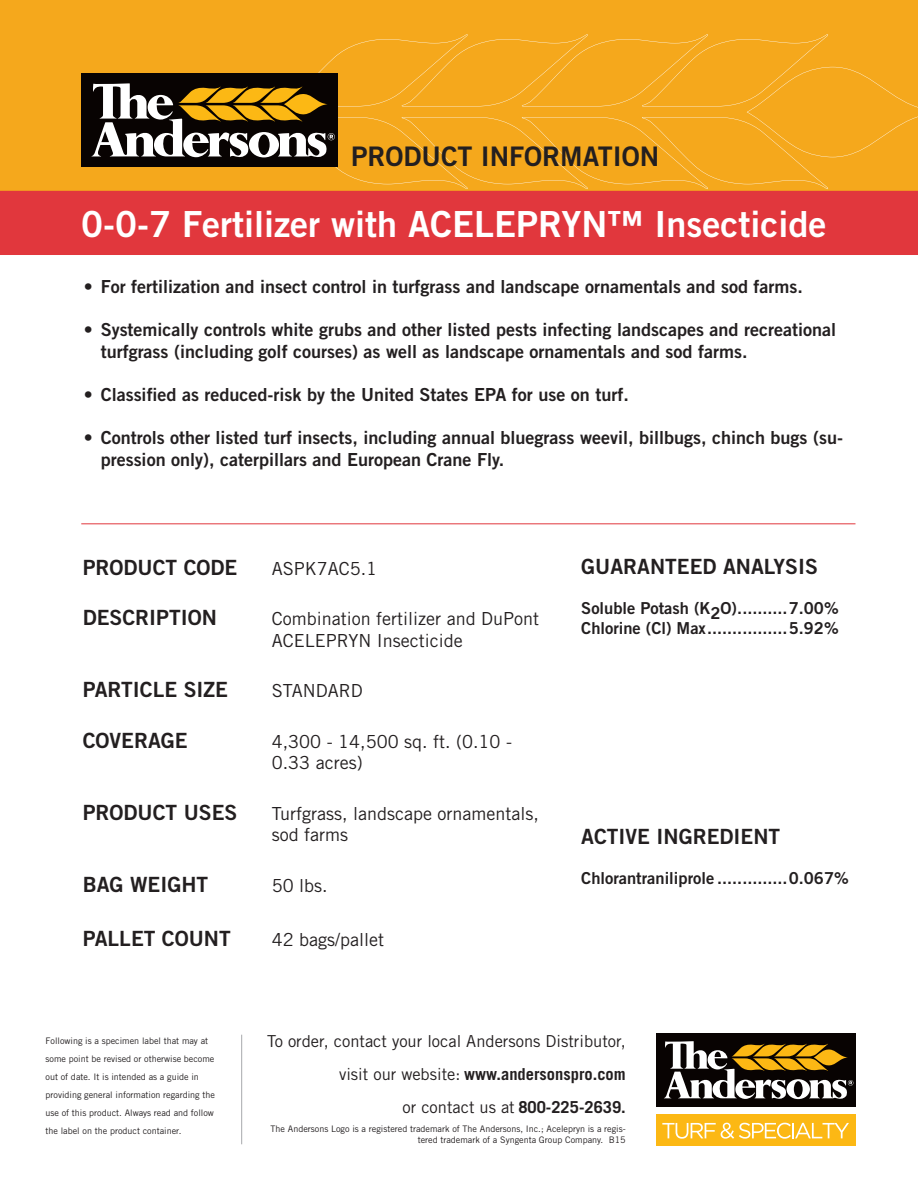
<style>
.page{position:relative;width:918px;height:1188px;background:#fff}
.page>*{position:absolute;margin:0;border:0;box-sizing:border-box;transform-origin:0 0}
.t1{font:36px "Trade Gothic LT Std Bd 2";color:#fff}
.t2{font:27px "Trade Gothic LT Std Bd 2";color:#231f20}
.t3{font:21px "Trade Gothic LT Std Bd 2";color:#231f20}
.t4{font:18px/21.6px "Trade Gothic LT Std Bd 2";color:#231f20}
.t5{font:18px/21.6px "Trade Gothic LT Std";color:#231f20}
.t6{font:16.5px/19.8px "Trade Gothic LT Std Bd 2";color:#231f20}
.t7{font:16.5px/33px "Trade Gothic LT Std";color:#231f20;text-align:right}
.t8{font:9px/18px "Trade Gothic LT Std";color:#231f20;text-align:right}
.s1{font-weight:700}
</style>
<div class="page">
<div style="left:0;top:0;width:918px;height:198px;background:#f5a81c"></div>
<div style="left:0;top:192px;width:918px;height:62px;background:#e1373d"></div>
<div style="left:0;top:191px;width:918px;height:64px;border:2px solid #e1373d"></div>
<hr style="left:81px;top:524px;width:775px;height:1px;background:#e1373d">
<div style="left:656px;top:1114px;width:199px;height:32px;background:#fcb814"></div>
<svg style="left:662px;top:1123px;width:187px;height:16px"></svg>
<div style="left:656px;top:1033px;width:200px;height:73px;background:#080302"></div>
<svg style="left:664px;top:1041px;width:189px;height:58px"></svg>
<div style="left:81px;top:73px;width:256px;height:94px;background:#080302"></div>
<svg style="left:91px;top:34px;width:827px;height:155px"></svg>
<hr style="left:241px;top:1035px;width:1px;height:109px;background:#a8a9ad">
<h2 class="t2" style="left:351px;top:139px;width:310px">PRODUCT INFORMATION</h2>
<h1 class="t1" style="left:81px;top:202px;width:747px">0-0-7 Fertilizer with ACELEPRYN™ Insecticide</h1>
<p class="t4" style="left:84px;top:276px;width:721px">• For fertilization and insect control in turfgrass and landscape ornamentals and sod farms.</p>
<p class="t4" style="left:101px;top:319px;width:737px;text-indent:-17px">• Systemically controls white grubs and other listed pests infecting landscapes and recreational turfgrass (including golf courses) as well as landscape ornamentals and sod farms.</p>
<p class="t4" style="left:84px;top:384px;width:547px">• Classified as reduced-risk by the United States EPA for use on turf.</p>
<p class="t4" style="left:101px;top:427px;width:744px;text-indent:-17px">• Controls other listed turf insects, including annual bluegrass weevil, billbugs, chinch bugs (su&shy;pression only), caterpillars and European Crane Fly.</p>
<p class="t3" style="left:83px;top:554px;width:156px">PRODUCT CODE</p>
<p class="t5" style="left:272px;top:557px;width:107px">ASPK7AC5.1</p>
<p class="t3" style="left:83px;top:605px;width:136px">DESCRIPTION</p>
<p class="t5" style="left:272px;top:608px;width:269px">Combination fertilizer and DuPont<br>ACELEPRYN Insecticide</p>
<p class="t3" style="left:83px;top:677px;width:147px">PARTICLE SIZE</p>
<p class="t5" style="left:272px;top:680px;width:93px">STANDARD</p>
<p class="t3" style="left:83px;top:727px;width:107px">COVERAGE</p>
<p class="t5" style="left:272px;top:730px;width:242px">4,300 - 14,500 sq. ft. (0.10 -<br>0.33 acres)</p>
<p class="t3" style="left:83px;top:799px;width:156px">PRODUCT USES</p>
<p class="t5" style="left:272px;top:802px;width:269px">Turfgrass, landscape ornamentals, sod farms</p>
<p class="t3" style="left:83px;top:871px;width:127px">BAG WEIGHT</p>
<p class="t5" style="left:272px;top:874px;width:57px">50 lbs.</p>
<p class="t3" style="left:83px;top:925px;width:149px">PALLET COUNT</p>
<p class="t5" style="left:272px;top:928px;width:114px">42 bags/pallet</p>
<p class="t3" style="left:581px;top:554px;width:238px">GUARANTEED ANALYSIS</p>
<p class="t6" style="left:581px;top:598px;width:259px">Soluble Potash (K2O)..........7.00%<br>Chlorine (Cl) Max................5.92%</p>
<p class="t3" style="left:581px;top:823px;width:200px">ACTIVE INGREDIENT</p>
<p class="t6" style="left:581px;top:868px;width:269px">Chlorantraniliprole ..............0.067%</p>
<p class="t8" style="left:46px;top:1032px;width:171px;text-align:left">Following is a specimen label that may at some point be revised or otherwise become out of date. It is intended as a guide in providing general information regarding the use of this product. Always read and follow the label on the product container.</p>
<p class="t7" style="left:267px;top:1024px;width:360px">To order, contact your local Andersons Distributor, visit our website: <span class="s1">www.andersonspro.com<br></span>or contact us at <span class="s1">800-225-2639.</span></p>
<p class="t8" style="left:271px;top:1123px;width:357px;line-height:10.8px">The Andersons Logo is a registered trademark of The Andersons, Inc.; Acelepryn is a regis&shy;tered trademark of a Syngenta Group Company. B15</p>
</div>
